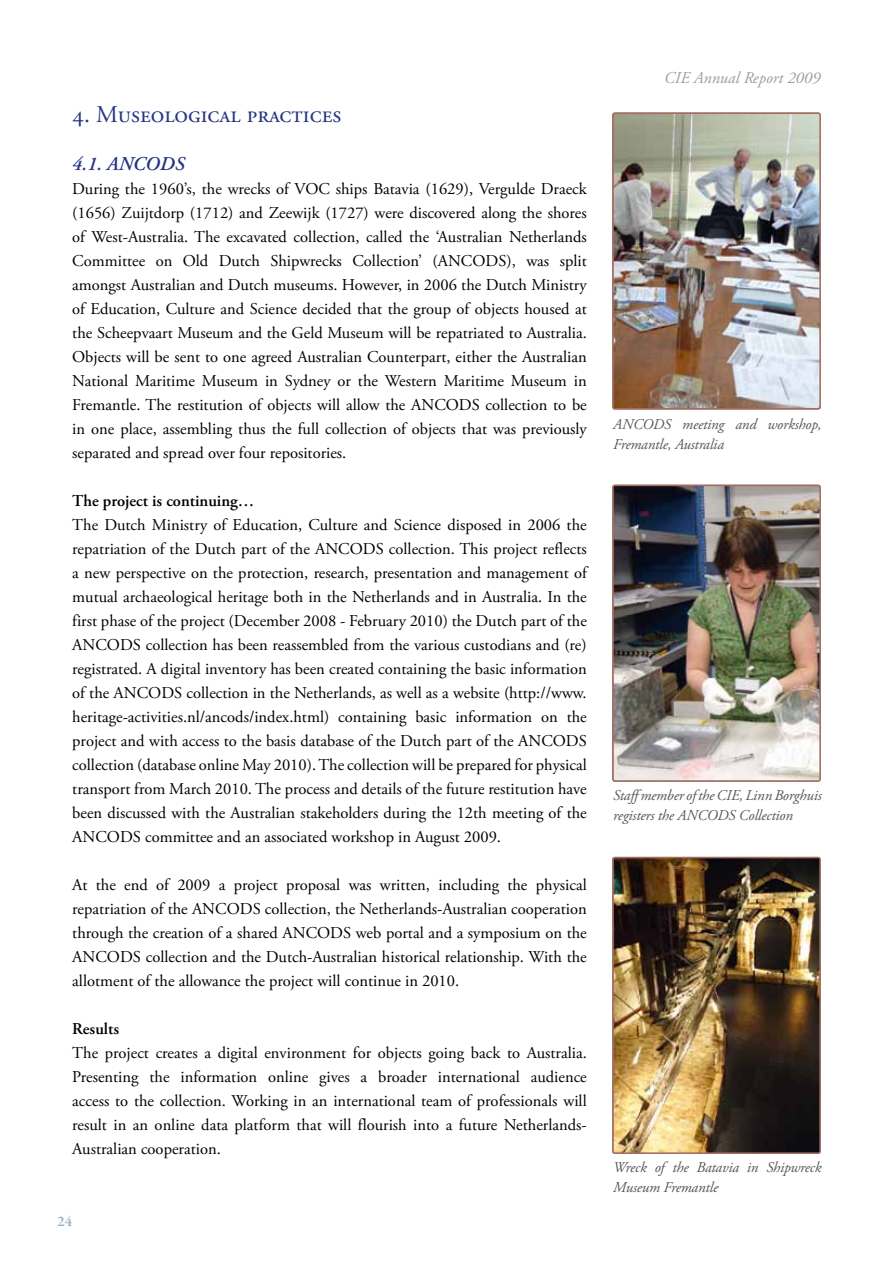
<style>
.page{position:relative;width:893px;height:1263px;background:#fff}
.page>*{position:absolute;margin:0;border:0;box-sizing:border-box;transform-origin:0 0}
.t1{font:24px "Adobe Garamond Pro";letter-spacing:.055em;color:#253483}
.t2{font:italic 600 19.5px "Adobe Garamond Pro";color:#253483}
.t3{font:16.5px/24px "Adobe Garamond Pro";color:#000;text-align:justify}
.t4{font:600 16.5px "Adobe Garamond Pro";color:#000}
.t5{font:italic 16.5px "Adobe Garamond Pro";color:#9c9d9d}
.t6{font:italic 15px/19.5px "Adobe Garamond Pro";letter-spacing:-.01em;color:#565656}
.t7{font:600 15px "Garamond Premr Pro";color:#97afc5}
</style>
<div class="page">
<img style="left:615px;top:116px;width:203px;height:291px">
<div style="left:612px;top:113px;width:209px;height:297px;border:2px solid #a16e62;border-radius:2px"></div>
<img style="left:615px;top:488px;width:203px;height:291px">
<div style="left:612px;top:485px;width:209px;height:297px;border:2px solid #a16e62;border-radius:2px"></div>
<img style="left:615px;top:860px;width:203px;height:291px">
<div style="left:612px;top:857px;width:209px;height:297px;border:2px solid #a16e62;border-radius:2px"></div>
<h1 class="t1" style="left:72px;top:100px;width:271px">4. Museological practices</h1>
<p class="t2" style="left:72px;top:152px;width:114px">4.1. ANCODS</p>
<p class="t3" style="left:72px;top:177px;width:516px">During the 1960’s, the wrecks of VOC ships Batavia (1629), Vergulde Draeck (1656) Zuijtdorp (1712) and Zeewijk (1727) were discovered along the shores of West-Australia. The excavated collection, called the ‘Australian Netherlands Committee on Old Dutch Shipwrecks Collection’ (ANCODS), was split amongst Australian and Dutch museums. However, in 2006 the Dutch Ministry of Education, Culture and Science decided that the group of objects housed at the Scheepvaart Museum and the Geld Museum will be repatriated to Australia.<br>Objects will be sent to one agreed Australian Counterpart, either the Australian National Maritime Museum in Sydney or the Western Maritime Museum in Fremantle. The restitution of objects will allow the ANCODS collection to be in one place, assembling thus the full collection of objects that was previously separated and spread over four repositories.</p>
<p class="t4" style="left:72px;top:491px;width:184px">The project is continuing…</p>
<p class="t3" style="left:72px;top:513px;width:516px">The Dutch Ministry of Education, Culture and Science disposed in 2006 the repatriation of the Dutch part of the ANCODS collection. This project reflects a new perspective on the protection, research, presentation and management of mutual archaeological heritage both in the Netherlands and in Australia. In the first phase of the project (December 2008 - February 2010) the Dutch part of the ANCODS collection has been reassembled from the various custodians and (re) registrated. A digital inventory has been created containing the basic information of the ANCODS collection in the Netherlands, as well as a website (http://www. heritage-activities.nl/ancods/index.html) containing basic information on the project and with access to the basis database of the Dutch part of the ANCODS collection (database online May 2010). The collection will be prepared for physical transport from March 2010. The process and details of the future restitution have been discussed with the Australian stakeholders during the 12th meeting of the ANCODS committee and an associated workshop in August 2009.</p>
<p class="t3" style="left:72px;top:873px;width:516px">At the end of 2009 a project proposal was written, including the physical repatriation of the ANCODS collection, the Netherlands-Australian cooperation through the creation of a shared ANCODS web portal and a symposium on the ANCODS collection and the Dutch-Australian historical relationship. With the allotment of the allowance the project will continue in 2010.</p>
<p class="t4" style="left:72px;top:1019px;width:48px">Results</p>
<p class="t3" style="left:72px;top:1041px;width:516px">The project creates a digital environment for objects going back to Australia.<br>Presenting the information online gives a broader international audience access to the collection. Working in an international team of professionals will result in an online data platform that will flourish into a future Netherlands-Australian cooperation.</p>
<p class="t7" style="left:57px;top:1212px;width:16px">24</p>
<p class="t5" style="left:664px;top:68px;width:158px">CIE Annual Report 2009</p>
<p class="t6" style="left:613px;top:415px;width:210px">ANCODS meeting and workshop,<br>Fremantle, Australia</p>
<p class="t6" style="left:613px;top:786px;width:210px">Staff member of the CIE, Linn Borghuis registers the ANCODS Collection</p>
<p class="t6" style="left:613px;top:1158px;width:210px">Wreck of the Batavia in Shipwreck<br>Museum Fremantle</p>
</div>
